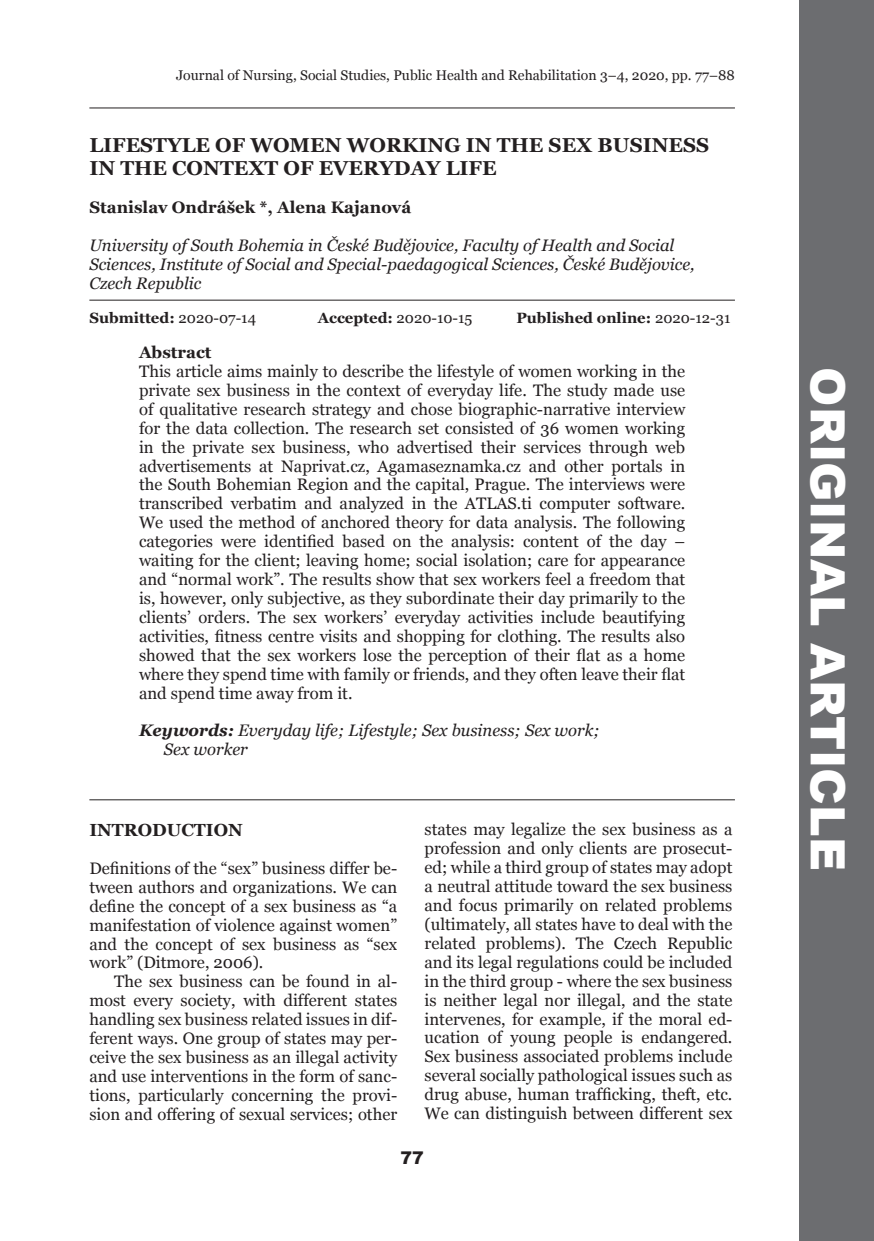
<style>
.page{position:relative;width:874px;height:1241px;background:#fff}
.page>*{position:absolute;margin:0;border:0;box-sizing:border-box;transform-origin:0 0}
.t1{font:900 47.25px "Arial";color:#fff}
.t2{font:700 20.12px/22.8px "Georgia";color:#231f20}
.t3{font:700 17.5px "Georgia";color:#231f20}
.t4{font:900 17.5px "Arial";color:#231f20}
.t5{font:16.62px/18.9px "Georgia";color:#231f20;text-align:justify}
.t6{font:italic 16.62px/18.9px "Georgia";color:#231f20}
.t7{font:700 16.62px "Georgia";color:#231f20}
.t8{font:700 14.88px "Georgia";color:#231f20}
.t9{font:14.88px "Georgia";color:#231f20}
.t10{font:14px "Georgia";color:#231f20}
.s1{font-weight:400}
.s2{font-weight:700}
</style>
<div class="page">
<hr style="left:89px;top:799px;width:645px;height:1px;background:#231f20">
<hr style="left:89px;top:107px;width:645px;height:1px;background:#231f20">
<hr style="left:89px;top:300px;width:645px;height:1px;background:#231f20">
<div style="left:798px;top:0;width:75px;height:1240px;background:#6c6d70"></div>
<p class="t10" style="left:176px;top:67px;width:560px">Journal of Nursing, Social Studies, Public Health and Rehabilitation 3–4, 2020, pp. 77–88</p>
<p class="t2" style="left:89px;top:134px;width:621px">LIFESTYLE OF WOMEN WORKING IN THE SEX BUSINESS<br>IN THE CONT</p>
<p class="t2" style="left:234px;top:157px;width:264px">EXT O F EVERYDAY LI FE</p>
<p class="t7" style="left:89px;top:196px;width:323px">STANISLAV ONDRÁŠEK *, ALENA KAJANOVÁ</p>
<p class="t6" style="left:89px;top:236px;width:606px">University of South Bohemia in České Budějovice, Faculty of Health and Social<br>Sciences, Institute of Social and Special-paedagogical Sciences, České Budějovice,<br>Czech Republic</p>
<p class="t8" style="left:89px;top:308px;width:205px">SUBMITTED: <span class="s1">2020-07-14</span> A</p>
<p class="t9" style="left:329px;top:309px;width:145px"><span class="s2">CCEPTED:</span> 2020-10-15</p>
<p class="t8" style="left:516px;top:308px;width:215px">PUBLISHED ONLINE: <span class="s1">2020-12-31</span></p>
<p class="t7" style="left:139px;top:341px;width:74px">ABSTRACT</p>
<p class="t5" style="left:139px;top:362px;width:547px">This article aims mainly to describe the lifestyle of women working in the private sex business in the context of everyday life. The study made use of qualitative research strategy and chose biographic-narrative interview for the data collection. The research set consisted of 36 women working in the private sex business, who advertised their services through web advertisements at Naprivat.cz, Agamaseznamka.cz and other portals in the South Bohemian Region and the capital, Prague. The interviews were transcribed verbatim and analyzed in the ATLAS.ti computer software.<br>We used the method of anchored theory for data analysis. The following categories were identified based on the analysis: content of the day – waiting for the client; leaving home; social isolation; care for appearance and “normal work”. The results show that sex workers feel a freedom that is, however, only subjective, as they subordinate their day primarily to the clients’ orders. The sex workers’ everyday activities include beautifying activities, fitness centre visits and shopping for clothing. The results also showed that the sex workers lose the perception of their flat as a home where they spend time with family or friends, and they often leave their flat and spend time away from it.</p>
<p class="t6" style="left:164px;top:721px;width:437px;text-indent:-25px"><span class="s2">Keywords:</span> Everyday life; Lifestyle; Sex business; Sex work;<br>Sex worker</p>
<p class="t3" style="left:89px;top:818px;width:155px">INTRODUCTION</p>
<p class="t5" style="left:89px;top:858px;width:309px">Definitions of the “sex” business differ be&shy;tween authors and organizations. We can define the concept of a sex business as “a manifestation of violence against women” and the concept of sex business as “sex work” (Ditmore, 2006).</p>
<p class="t5" style="left:89px;top:972px;width:309px;text-indent:25px">The sex business can be found in al&shy;most every society, with different states handling sex business related issues in dif&shy;ferent ways. One group of states may per&shy;ceive the sex business as an illegal activity and use interventions in the form of sanc&shy;tions, particularly concerning the provi&shy;sion and offering of sexual services; other</p>
<p class="t5" style="left:424px;top:820px;width:309px">states may legalize the sex business as a profession and only clients are prosecut&shy;ed; while a third group of states may adopt a neutral attitude toward the sex business and focus primarily on related problems (ultimately, all states have to deal with the related problems). The Czech Republic and its legal regulations could be included in the third group - where the sex business is neither legal nor illegal, and the state intervenes, for example, if the moral ed&shy;ucation of young people is endangered.<br>Sex business associated problems include several socially pathological issues such as drug abuse, human trafficking, theft, etc.<br>We can distinguish between different sex</p>
<p class="t4" style="left:400px;top:1144px;width:25px">77</p>
<h1 class="t1" style="left:861px;top:367px;width:505px;rotate:90deg">ORIGINAL ARTICLE</h1>
</div>
